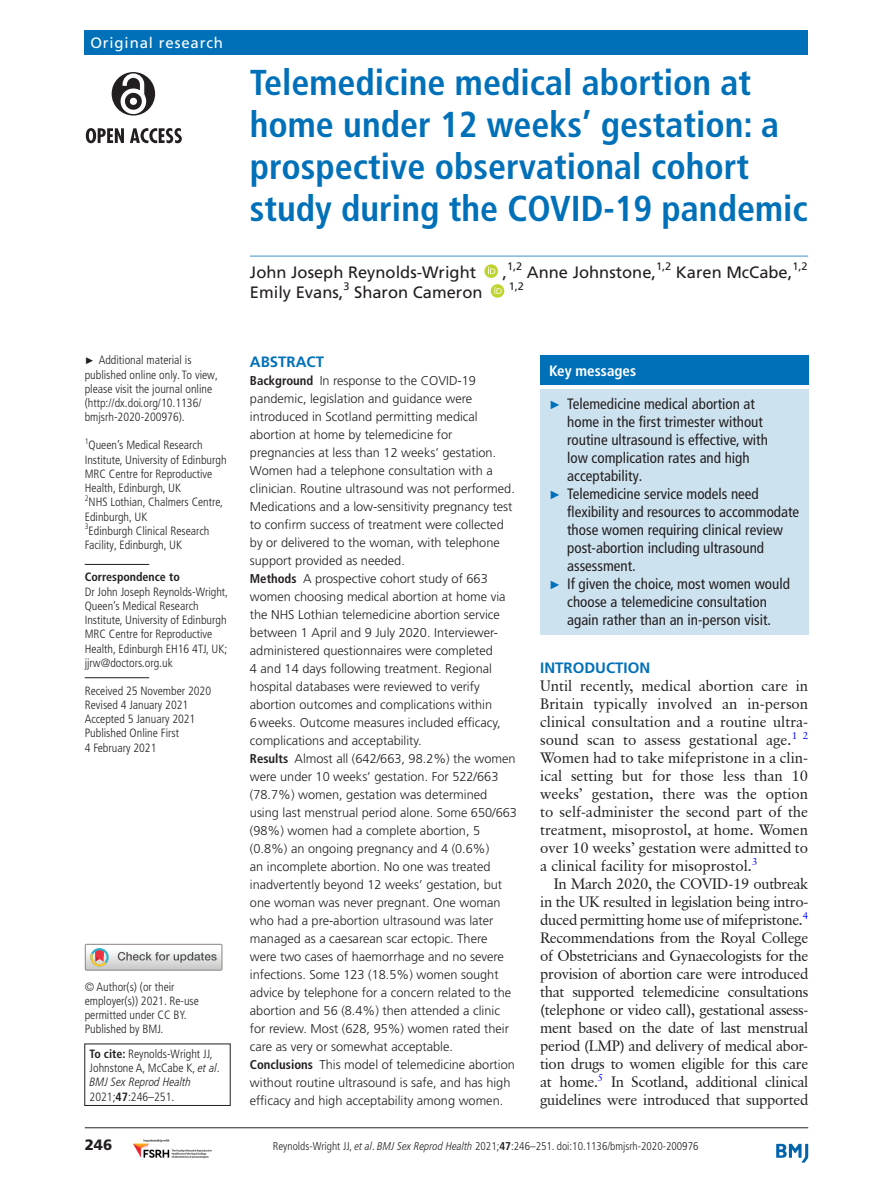
<style>
.page{position:relative;width:893px;height:1191px;background:#fff}
.page>*{position:absolute;margin:0;border:0;box-sizing:border-box;transform-origin:0 0}
.t1{font:700 condensed 36px/42px "Frutiger LT Std";color:#0070b9}
.t2{font:16.5px "Frutiger LT Std";color:#231f20}
.t3{font:15px/18px "Classical Garamond BT";letter-spacing:-.02em;color:#231f20;text-align:justify}
.t4{font:condensed 15px "Frutiger LT Pro";color:#231f20}
.t5{font:700 15px "Frutiger LT Std";color:#0070b9}
.t6{font:15px "Frutiger LT Std";letter-spacing:.055em;color:#fff}
.t7{font:700 condensed 15px "Frutiger LT Pro";color:#fff}
.t8{font:900 15px "Frutiger LT Std";color:#231f20}
.t9{font:300 12.75px/18px "Frutiger LT Std";color:#231f20}
.t10{font:300 condensed 12px/14.2px "Frutiger LT Pro";color:#231f20}
.t11{font:700 condensed 12px "Frutiger LT Pro";color:#231f20}
.t12{font:300 condensed 11.25px "Frutiger LT Pro";color:#231f20}
.t13{font:10.95px "Frutiger LT Std";color:#231f20}
.t14{font:9.9px "Classical Garamond BT";color:#00f}
.s1{font-family:"Arial";font-weight:400;font-stretch:normal;font-size:9.75px}
.s2{font-weight:700}
.s3{font-style:italic}
.s4{font-weight:700;font-stretch:condensed}
.s5{font-family:"Arial";font-stretch:normal;font-size:12px;color:#0070b9}
</style>
<div class="page">
<hr style="left:85px;top:1127px;width:723px;height:1px;background:#231f20">
<img style="left:133px;top:1139px;width:79px;height:20px">
<svg style="left:776px;top:1143px;width:32px;height:19px"></svg>
<hr style="left:250px;top:255px;width:558px;height:2px;background:#80b8dc">
<svg style="left:484px;top:264px;width:14px;height:14px"></svg>
<svg style="left:491px;top:284px;width:13px;height:14px"></svg>
<hr style="left:85px;top:564px;width:64px;height:1px;background:#231f20">
<hr style="left:85px;top:677px;width:64px;height:1px;background:#231f20">
<div style="left:85px;top:943px;width:138px;height:27px;border:1px solid #969090"></div>
<svg style="left:85px;top:944px;width:137px;height:26px"></svg>
<div style="left:85px;top:30px;width:723px;height:24px;background:#0070b9"></div>
<div style="left:540px;top:355px;width:268px;height:30px;background:#0070b9"></div>
<div style="left:540px;top:389px;width:268px;height:245px;background:#cde2ef"></div>
<div style="left:112px;top:72px;width:43px;height:43px;background:#231f20;border-radius:50%"></div>
<svg style="left:86px;top:128px;width:38px;height:15px"></svg>
<svg style="left:130px;top:128px;width:52px;height:15px"></svg>
<svg style="left:118px;top:72px;width:30px;height:44px"></svg>
<div style="left:130px;top:98px;width:7px;height:7px;background:#fff;border-radius:50%"></div>
<p class="t6" style="left:90px;top:34px;width:134px">Original research</p>
<p class="t10" style="left:85px;top:353px;width:135px"><span class="s1">►</span> Additional material is published online only. To view, please visit the journal online (http://dx.doi.org/10.1136/ bmjsrh-2020-200976).</p>
<p class="t10" style="left:85px;top:438px;width:143px"><sup>1</sup>Queen’s Medical Research<br>Institute, University of Edinburgh<br>MRC Centre for Reproductive<br>Health, Edinburgh, UK<br><sup>2</sup>NHS Lothian, Chalmers Centre,<br>Edinburgh, UK<br><sup>3</sup>Edinburgh Clinical Research<br>Facility, Edinburgh, UK</p>
<p class="t11" style="left:85px;top:570px;width:97px">Correspondence to</p>
<p class="t10" style="left:85px;top:584px;width:145px">Dr John Joseph Reynolds-Wright,<br>Queen’s Medical Research<br>Institute, University of Edinburgh<br>MRC Centre for Reproductive<br>Health, Edinburgh EH16 4TJ, UK; jjrw@doctors.org.uk</p>
<p class="t10" style="left:85px;top:683px;width:128px">Received 25 November 2020<br>Revised 4 January 2021<br>Accepted 5 January 2021<br>Published Online First<br>4 February 2021</p>
<p class="t10" style="left:85px;top:979px;width:116px">© Author(s) (or their employer(s)) 2021. Re-use permitted under CC BY.<br>Published by BMJ.</p>
<p class="t10" style="left:90px;top:1046px;width:132px"><span class="s2">To cite:</span> Reynolds-Wright JJ,<br>Johnstone A, McCabe K, <span class="s3">et al</span>.<br><span class="s3">BMJ Sex Reprod Health<br></span>2021;<span class="s2">47</span>:246–251.</p>
<h1 class="t1" style="left:250px;top:61px;width:559px">Telemedicine medical abortion at home under 12 weeks’ gestation: a prospective observational cohort study during the COVID-19 pandemic</h1>
<p class="t2" style="left:250px;top:262px;width:228px">John Joseph Reynolds-Wright</p>
<p class="t2" style="left:502px;top:262px;width:6px">,</p>
<p class="t13" style="left:507px;top:260px;width:17px">1,2</p>
<p class="t2" style="left:527px;top:262px;width:131px">Anne Johnstone,</p>
<p class="t13" style="left:656px;top:260px;width:17px">1,2</p>
<p class="t2" style="left:676px;top:262px;width:118px">Karen McCabe,</p>
<p class="t13" style="left:792px;top:260px;width:17px">1,2</p>
<p class="t2" style="left:250px;top:282px;width:95px">Emily Evans,</p>
<p class="t13" style="left:343px;top:280px;width:8px">3</p>
<p class="t2" style="left:354px;top:282px;width:130px">Sharon Cameron</p>
<p class="t13" style="left:509px;top:280px;width:17px">1,2</p>
<p class="t5" style="left:250px;top:353px;width:76px">ABSTRACT</p>
<p class="t9" style="left:250px;top:371px;width:269px"><span class="s4">Background</span> In response to the COVID-19 pandemic, legislation and guidance were introduced in Scotland permitting medical abortion at home by telemedicine for pregnancies at less than 12 weeks’ gestation.<br>Women had a telephone consultation with a clinician. Routine ultrasound was not performed.<br>Medications and a low-sensitivity pregnancy test to confirm success of treatment were collected by or delivered to the woman, with telephone support provided as needed.<br><span class="s4">Methods</span> A prospective cohort study of 663 women choosing medical abortion at home via the NHS Lothian telemedicine abortion service between 1 April and 9 July 2020. Interviewer&shy;administered questionnaires were completed<br>4 and 14 days following treatment. Regional hospital databases were reviewed to verify abortion outcomes and complications within 6weeks. Outcome measures included efficacy, complications and acceptability.<br><span class="s4">Results</span> Almost all (642/663, 98.2%) the women were under 10 weeks’ gestation. For 522/663 (78.7%) women, gestation was determined using last menstrual period alone. Some 650/663 (98%) women had a complete abortion, 5 (0.8%) an ongoing pregnancy and 4 (0.6%)<br>an incomplete abortion. No one was treated inadvertently beyond 12 weeks’ gestation, but one woman was never pregnant. One woman who had a pre-abortion ultrasound was later managed as a caesarean scar ectopic. There were two cases of haemorrhage and no severe infections. Some 123 (18.5%) women sought advice by telephone for a concern related to the abortion and 56 (8.4%) then attended a clinic for review. Most (628, 95%) women rated their care as very or somewhat acceptable.<br><span class="s4">Conclusions</span> This model of telemedicine abortion without routine ultrasound is safe, and has high efficacy and high acceptability among women.</p>
<p class="t7" style="left:549px;top:362px;width:88px">Key messages</p>
<p class="t4" style="left:549px;top:395px;width:207px"><span class="s5">►</span> Telemedicine medical abortion at</p>
<p class="t4" style="left:567px;top:413px;width:197px">home in the first trimester without</p>
<p class="t4" style="left:567px;top:431px;width:202px">routine ultrasound is effective, with</p>
<p class="t4" style="left:567px;top:449px;width:184px">low complication rates and high</p>
<p class="t4" style="left:567px;top:467px;width:77px">acceptability.</p>
<p class="t4" style="left:549px;top:485px;width:211px"><span class="s5">►</span> Telemedicine service models need</p>
<p class="t4" style="left:567px;top:503px;width:234px">flexibility and resources to accommodate</p>
<p class="t4" style="left:567px;top:521px;width:217px">those women requiring clinical review</p>
<p class="t4" style="left:567px;top:539px;width:198px">post-abortion including ultrasound</p>
<p class="t4" style="left:567px;top:557px;width:70px">assessment.</p>
<p class="t4" style="left:549px;top:575px;width:242px"><span class="s5">►</span> If given the choice, most women would</p>
<p class="t4" style="left:567px;top:593px;width:201px">choose a telemedicine consultation</p>
<p class="t4" style="left:567px;top:611px;width:205px">again rather than an in-person visit.</p>
<p class="t5" style="left:540px;top:659px;width:112px">INTRODUCTION</p>
<p class="t3" style="left:540px;top:677px;width:270px">Until recently, medical abortion care in Britain typically involved an in-person clinical consultation and a routine ultra&shy;sound scan to assess gestational age.</p>
<p class="t14" style="left:792px;top:729px;width:18px">1 2</p>
<p class="t3" style="left:540px;top:749px;width:270px">Women had to take mifepristone in a clin&shy;ical setting but for those less than 10 weeks’ gestation, there was the option to self-administer the second part of the treatment, misoprostol, at home. Women over 10 weeks’ gestation were admitted to a clinical facility for misoprostol.</p>
<p class="t14" style="left:752px;top:855px;width:7px">3</p>
<p class="t3" style="left:540px;top:875px;width:270px;text-indent:14px">In March 2020, the COVID-19 outbreak in the UK resulted in legislation being intro&shy;duced permitting home use of mifepristone.</p>
<p class="t14" style="left:803px;top:909px;width:7px">4</p>
<p class="t3" style="left:540px;top:929px;width:270px">Recommendations from the Royal College of Obstetricians and Gynaecologists for the provision of abortion care were introduced that supported telemedicine consultations (telephone or video call), gestational assess&shy;ment based on the date of last menstrual period (LMP) and delivery of medical abor&shy;tion drugs to women eligible for this care at home.<sup>5</sup></p>
<p class="t3" style="left:540px;top:1073px;width:270px;text-align:right">In Scotland, additional clinical<br>guidelines were introduced that supported</p>
<p class="t8" style="left:85px;top:1135px;width:29px">246</p>
<p class="t12" style="left:273px;top:1139px;width:427px">Reynolds-Wright JJ, <span class="s3">et al</span>. <span class="s3">BMJ Sex Reprod Health</span> 2021;<span class="s2">47</span>:246–251. doi:10.1136/bmjsrh-2020-200976</p>
</div>
